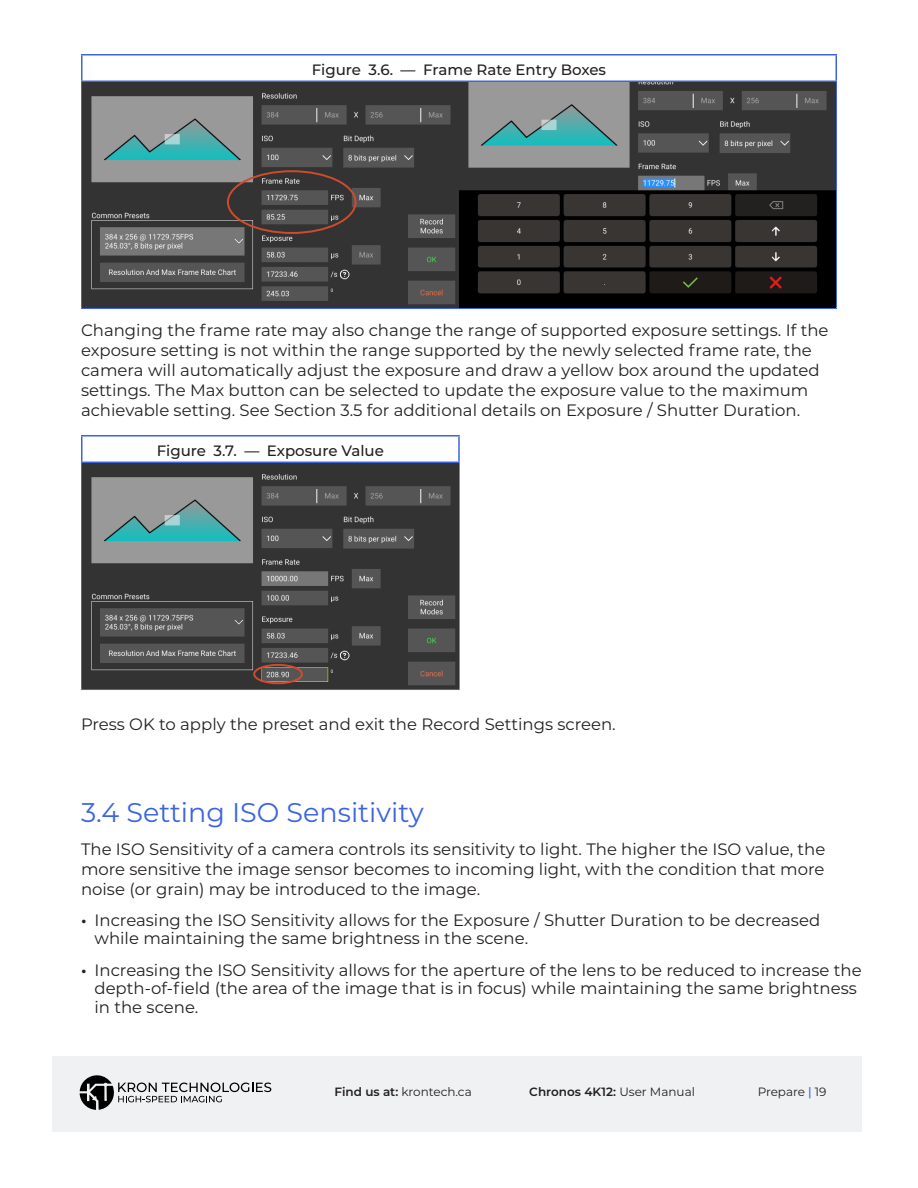
<style>
.page{position:relative;width:918px;height:1188px;background:#fff}
.page>*{position:absolute;margin:0;border:0;box-sizing:border-box;transform-origin:0 0}
.Subheadings{font:27px "Montserrat";color:#3c64df}
.Body_Text{font:16.5px/19.8px "Montserrat";color:#231f20}
.t1{font:500 15px "Montserrat";color:#231f20}
.t2{font:12px "Montserrat";letter-spacing:-.005em;color:#231f20}
.t3{font:600 12px "Montserrat";color:#231f20}
.s1{font-weight:600}
.s2{font-weight:400}
.s3{font-weight:500;color:#3c64df}
</style>
<div class="page">
<div style="left:52px;top:1056px;width:810px;height:76px;background:#f0f1f2"></div>
<svg style="left:80px;top:1075px;width:191px;height:35px"></svg>
<hr style="left:81px;top:54px;width:378px;height:2px;background:#3c64df">
<svg style="left:81px;top:55px;width:1px;height:26px"></svg>
<hr style="left:459px;top:54px;width:378px;height:2px;background:#3c64df">
<hr style="left:81px;top:82px;width:1px;height:226px;background:#3c64df">
<hr style="left:81px;top:308px;width:378px;height:1px;background:#3c64df">
<hr style="left:459px;top:308px;width:378px;height:1px;background:#3c64df">
<svg style="left:836px;top:55px;width:1px;height:26px"></svg>
<hr style="left:81px;top:81px;width:378px;height:1px;background:#3c64df">
<hr style="left:459px;top:81px;width:378px;height:1px;background:#3c64df">
<hr style="left:458px;top:82px;width:2px;height:226px;background:#3c64df">
<hr style="left:836px;top:82px;width:1px;height:226px;background:#3c64df">
<img style="left:83px;top:82px;width:375px;height:226px">
<div style="left:227px;top:170px;width:130px;height:64px;border:2px solid #d04a2e;border-radius:50%"></div>
<img style="left:460px;top:82px;width:376px;height:226px">
<hr style="left:81px;top:435px;width:379px;height:2px;background:#3c64df">
<svg style="left:81px;top:437px;width:1px;height:25px"></svg>
<hr style="left:81px;top:463px;width:1px;height:226px;background:#3c64df">
<hr style="left:81px;top:689px;width:379px;height:1px;background:#3c64df">
<hr style="left:458px;top:437px;width:2px;height:25px;background:#3c64df">
<hr style="left:81px;top:462px;width:379px;height:1px;background:#3c64df">
<hr style="left:458px;top:463px;width:2px;height:226px;background:#3c64df">
<img style="left:83px;top:463px;width:375px;height:226px">
<div style="left:253px;top:664px;width:50px;height:20px;border:2px solid #d04a2e;border-radius:50%"></div>
<p class="t1" style="left:312px;top:59px;width:296px">Figure 3.6. — Frame Rate Entry Boxes</p>
<p class="Body_Text" style="left:81px;top:320px;width:749px">Changing the frame rate may also change the range of supported exposure settings. If the exposure setting is not within the range supported by the newly selected frame rate, the camera will automatically adjust the exposure and draw a yellow box around the updated settings. The Max button can be selected to update the exposure value to the maximum achievable setting. See Section 3.5 for additional details on Exposure / Shutter Duration.</p>
<p class="t1" style="left:157px;top:440px;width:229px">Figure 3.7. — Exposure Value</p>
<p class="Body_Text" style="left:81px;top:714px;width:536px">Press OK to apply the preset and exit the Record Settings screen.</p>
<p class="Subheadings" style="left:81px;top:794px;width:344px">3.4 Setting ISO Sensitivity</p>
<p class="Body_Text" style="left:81px;top:839px;width:746px;text-align:justify">The ISO Sensitivity of a camera controls its sensitivity to light. The higher the ISO value, the more sensitive the image sensor becomes to incoming light, with the condition that more noise (or grain) may be introduced to the image.</p>
<p class="Body_Text" style="left:94px;top:911px;width:727px;line-height:18px;text-indent:-14px"><span class="s1">•</span> Increasing the ISO Sensitivity allows for the Exposure / Shutter Duration to be decreased while maintaining the same brightness in the scene.</p>
<p class="Body_Text" style="left:81px;top:960px;width:782px;line-height:18px;text-align:center"><span class="s1">•</span> Increasing the ISO Sensitivity allows for the aperture of the lens to be reduced to increase the depth-of-field (the area of the image that is in focus) while maintaining the same brightness</p>
<p class="Body_Text" style="left:94px;top:997px;width:105px">in the scene.</p>
<p class="t2" style="left:335px;top:1083px;width:139px"><span class="s1">Find us at:</span> krontech.ca</p>
<p class="t3" style="left:529px;top:1083px;width:167px">Chronos 4K12: <span class="s2">User Manual</span></p>
<p class="t2" style="left:758px;top:1083px;width:70px">Prepare <span class="s3">|</span> 19</p>
</div>
